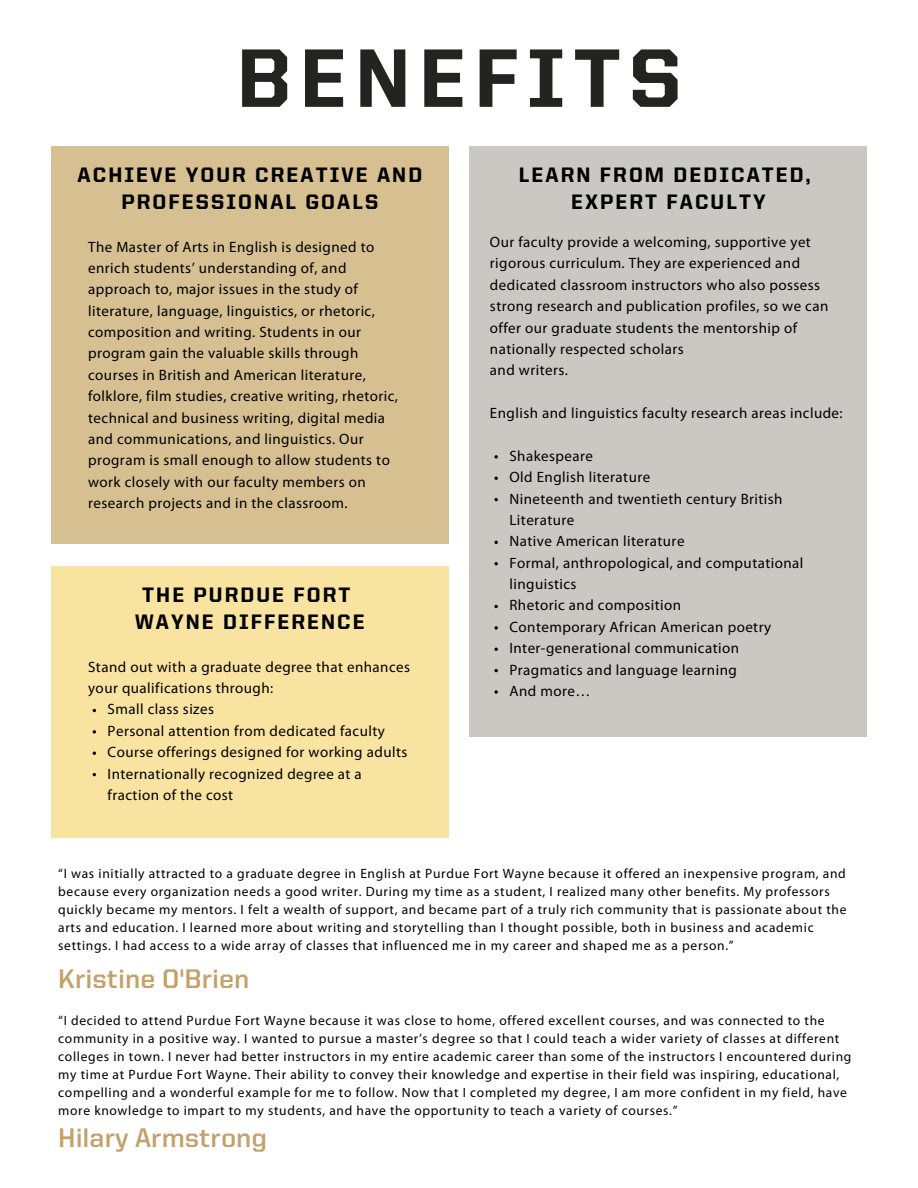
<style>
.page{position:relative;width:918px;height:1188px;background:#fff}
.page>*{position:absolute;margin:0;border:0;box-sizing:border-box;transform-origin:0 0}
.t1{font:800 83.25px "United Sans Reg";letter-spacing:.1em;color:#232321}
.t2{font:700 27px "United Sans Reg";color:#c4a168}
.t3{font:800 21px/27px "United Sans Reg";letter-spacing:.1em;color:#000;text-align:center}
.t4{font:15px/21.3px "Myriad Pro";letter-spacing:.03em;color:#000}
.t5{font:13.5px/18px "Myriad Pro";letter-spacing:.05em;color:#000}
</style>
<div class="page">
<div style="left:51px;top:566px;width:398px;height:271px;background:#f8e3a1"></div>
<div style="left:51px;top:146px;width:398px;height:398px;background:#d6bf91"></div>
<div style="left:469px;top:146px;width:398px;height:591px;background:#cbc8c4"></div>
<svg style="left:494px;top:455px;width:4px;height:4px"></svg>
<svg style="left:494px;top:477px;width:4px;height:3px"></svg>
<svg style="left:494px;top:498px;width:4px;height:3px"></svg>
<svg style="left:494px;top:541px;width:4px;height:3px"></svg>
<svg style="left:494px;top:562px;width:4px;height:3px"></svg>
<svg style="left:494px;top:605px;width:4px;height:3px"></svg>
<svg style="left:494px;top:626px;width:4px;height:4px"></svg>
<svg style="left:494px;top:648px;width:4px;height:3px"></svg>
<svg style="left:494px;top:669px;width:4px;height:3px"></svg>
<svg style="left:494px;top:690px;width:4px;height:4px"></svg>
<svg style="left:93px;top:730px;width:3px;height:4px"></svg>
<p class="t1" style="left:237px;top:44px;width:446px">BENEFITS</p>
<h1 class="t3" style="left:78px;top:163px;width:346px">ACHIEVE YOUR CREATIVE AND<br>PROFESSIONAL GOALS</h1>
<h3 class="t4" style="left:88px;top:237px;width:311px">The Master of Arts in English is designed to enrich students’ understanding of, and approach to, major issues in the study of literature, language, linguistics, or rhetoric, composition and writing. Students in our program gain the valuable skills through courses in British and American literature, folklore, film studies, creative writing, rhetoric, technical and business writing, digital media and communications, and linguistics. Our program is small enough to allow students to work closely with our faculty members on research projects and in the classroom.</h3>
<p class="t3" style="left:135px;top:583px;width:231px">THE PURDUE FORT<br>WAYNE DIFFERENCE</p>
<p class="t4" style="left:88px;top:657px;width:323px">Stand out with a graduate degree that enhances your qualifications through:</p>
<p class="t4" style="left:108px;top:700px;width:108px">Small class sizes</p>
<p class="t4" style="left:108px;top:721px;width:279px">Personal attention from dedicated faculty</p>
<p class="t4" style="left:108px;top:743px;width:301px">Course offerings designed for working adults</p>
<p class="t4" style="left:108px;top:764px;width:256px">Internationally recognized degree at a fraction of the cost</p>
<p class="t3" style="left:519px;top:163px;width:293px">LEARN FROM DEDICATED,<br>EXPERT FACULTY</p>
<p class="t4" style="left:490px;top:233px;width:340px">Our faculty provide a welcoming, supportive yet rigorous curriculum. They are experienced and dedicated classroom instructors who also possess strong research and publication profiles, so we can offer our graduate students the mentorship of nationally respected scholars</p>
<h3 class="t4" style="left:490px;top:361px;width:80px">and writers.</h3>
<p class="t4" style="left:490px;top:404px;width:354px">English and linguistics faculty research areas include:</p>
<p class="t4" style="left:509px;top:446px;width:85px">Shakespeare</p>
<p class="t4" style="left:509px;top:468px;width:142px">Old English literature</p>
<p class="t4" style="left:509px;top:489px;width:275px">Nineteenth and twentieth century British<br>Literature</p>
<p class="t4" style="left:509px;top:532px;width:177px">Native American literature</p>
<p class="t4" style="left:509px;top:553px;width:296px">Formal, anthropological, and computational linguistics</p>
<p class="t4" style="left:509px;top:596px;width:173px">Rhetoric and composition</p>
<p class="t4" style="left:509px;top:617px;width:263px">Contemporary African American poetry</p>
<p class="t4" style="left:509px;top:639px;width:231px">Inter-generational communication</p>
<p class="t4" style="left:509px;top:660px;width:229px">Pragmatics and language learning</p>
<p class="t4" style="left:509px;top:682px;width:82px">And more…</p>
<p class="t5" style="left:58px;top:866px;width:790px">“I was initially attracted to a graduate degree in English at Purdue Fort Wayne because it offered an inexpensive program, and because every organization needs a good writer. During my time as a student, I realized many other benefits. My professors quickly became my mentors. I felt a wealth of support, and became part of a truly rich community that is passionate about the arts and education. I learned more about writing and storytelling than I thought possible, both in business and academic settings. I had access to a wide array of classes that influenced me in my career and shaped me as a person.”</p>
<h3 class="t2" style="left:58px;top:968px;width:193px">Kristine O'Brien</h3>
<p class="t5" style="left:58px;top:1013px;width:795px">“I decided to attend Purdue Fort Wayne because it was close to home, offered excellent courses, and was connected to the community in a positive way. I wanted to pursue a master’s degree so that I could teach a wider variety of classes at different colleges in town. I never had better instructors in my entire academic career than some of the instructors I encountered during my time at Purdue Fort Wayne. Their ability to convey their knowledge and expertise in their field was inspiring, educational, compelling and a wonderful example for me to follow. Now that I completed my degree, I am more confident in my field, have more knowledge to impart to my students, and have the opportunity to teach a variety of courses.”</p>
<h2 class="t2" style="left:58px;top:1127px;width:210px">Hilary Armstrong</h2>
</div>
